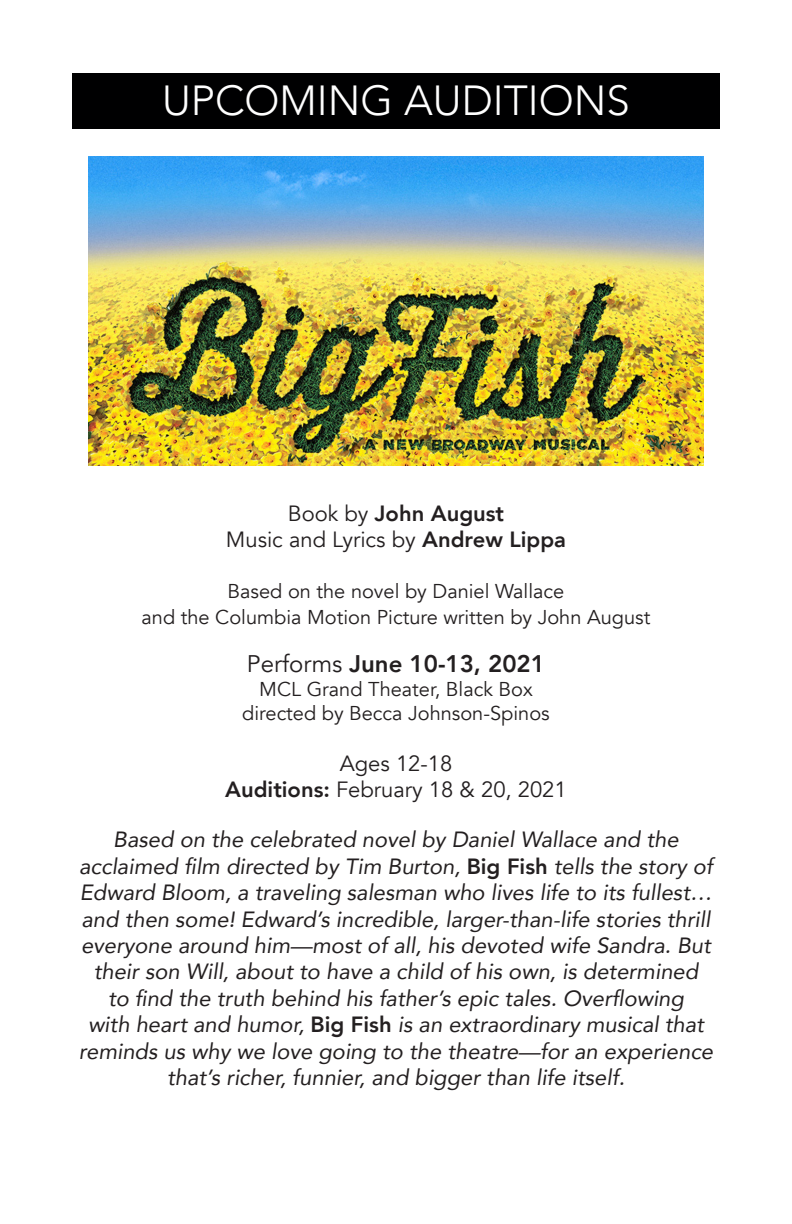
<style>
.page{position:relative;width:792px;height:1224px;background:#fff}
.page>*{position:absolute;margin:0;border:0;box-sizing:border-box;transform-origin:0 0}
.t1{font:300 42px "Avenir";color:#fff}
.t2{font:800 24px "Avenir";color:#231f20}
.t3{font:italic 22px/26.4px "Avenir";color:#231f20;text-align:center}
.t4{font:22px "Avenir";color:#231f20}
.t5{font:800 22px "Avenir";color:#231f20}
.t6{font:20px "Avenir";color:#231f20}
.s1{font-weight:400}
.s2{font-weight:800}
.s3{font-weight:800;font-style:normal}
</style>
<div class="page">
<div style="left:72px;top:73px;width:648px;height:56px;background:#000001"></div>
<img style="left:89px;top:157px;width:614px;height:308px">
<p class="t1" style="left:162px;top:76px;width:469px">UPCOMING AUDITIONS</p>
<p class="t5" style="left:288px;top:496px;width:218px"><span class="s1">Book by</span> John August</p>
<p class="t4" style="left:226px;top:527px;width:342px">Music and Lyrics by <span class="s2">Andrew Lippa</span></p>
<p class="t6" style="left:228px;top:579px;width:338px">Based on the novel by Daniel Wallace</p>
<p class="t6" style="left:142px;top:605px;width:510px">and the Columbia Motion Picture written by John August</p>
<p class="t2" style="left:247px;top:645px;width:300px"><span class="s1">Performs</span> June 10-13, 2021</p>
<p class="t6" style="left:259px;top:677px;width:275px">MCL Grand Theater, Black Box</p>
<p class="t6" style="left:242px;top:701px;width:309px">directed by Becca Johnson-Spinos</p>
<p class="t4" style="left:340px;top:750px;width:114px">Ages 12-18</p>
<p class="t4" style="left:225px;top:776px;width:343px"><span class="s2">Auditions:</span> February 18 &amp; 20, 2021</p>
<p class="t3" style="left:79px;top:826px;width:636px">Based on the celebrated novel by Daniel Wallace and the acclaimed film directed by Tim Burton, <span class="s3">Big Fish</span> tells the story of Edward Bloom, a traveling salesman who lives life to its fullest… and then some! Edward’s incredible, larger-than-life stories thrill everyone around him—most of all, his devoted wife Sandra. But their son Will, about to have a child of his own, is determined<br>to find the truth behind his father’s epic tales. Overflowing<br>with heart and humor, <span class="s3">Big Fish</span> is an extraordinary musical that reminds us why we love going to the theatre—for an experience that’s richer, funnier, and bigger than life itself.</p>
</div>
